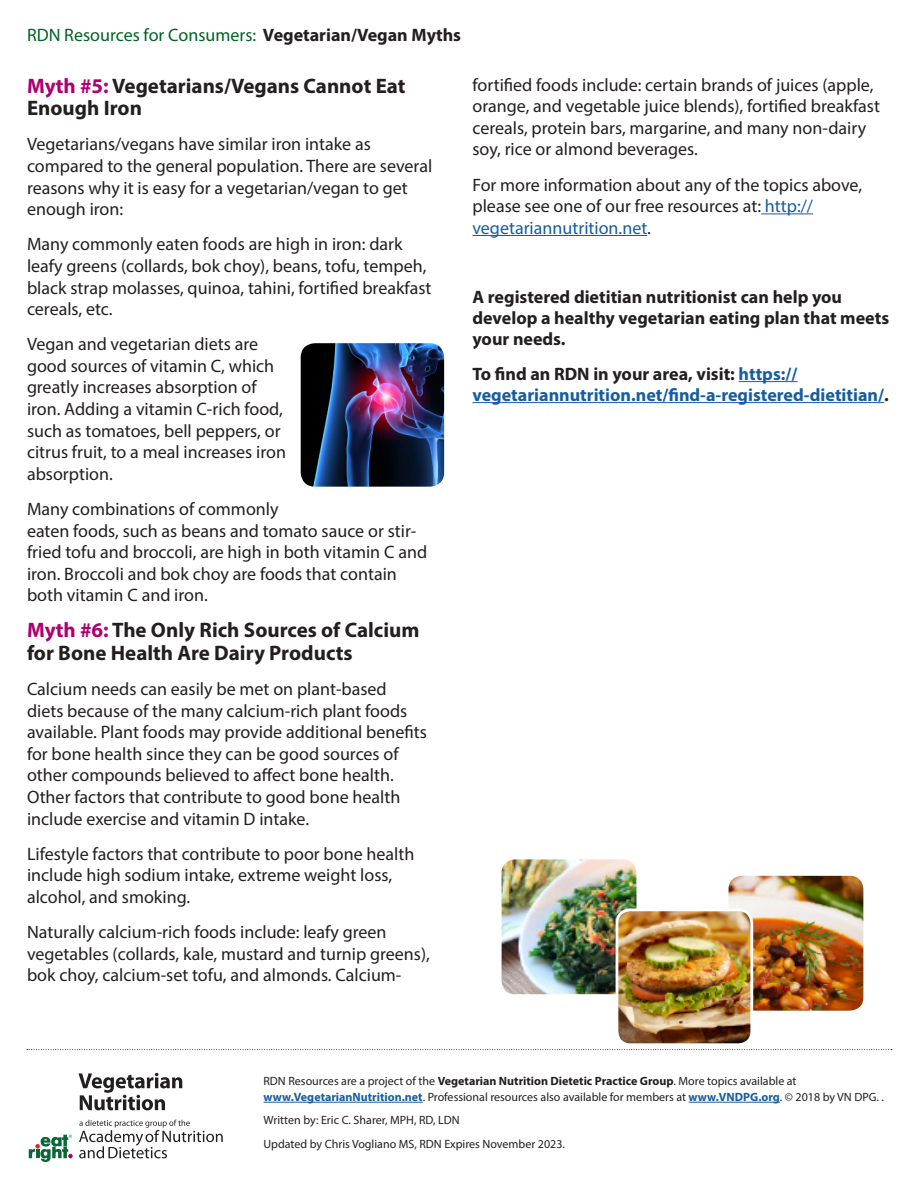
<style>
.page{position:relative;width:918px;height:1188px;background:#fff}
.page>*{position:absolute;margin:0;border:0;box-sizing:border-box;transform-origin:0 0}
.myth_body_p_s{font:700 21px/22.5px "Myriad Pro";color:#231f20}
.myth_body_p_s-2{font:18px/21.6px "Myriad Pro";color:#231f20}
.myth_body_p_s-3{font:700 18px/21px "Myriad Pro";color:#231f20}
.myth_body_p_s-4{font:700 18px/21px "Myriad Pro";color:#175d9e}
.t1{font:18px "Myriad Pro";color:#006224}
.t2{font:12px/16.5px "Myriad Pro";color:#231f20}
.s1{font-weight:700;color:#231f20}
.s2{color:#af016e}
.s3{color:#175d9e}
.s4{color:#231f20}
.s5{font-weight:700}
.s6{font-weight:700;color:#175d9e}
</style>
<div class="page">
<hr style="left:761px;top:213px;width:52px;height:1px;background:#175d9e">
<hr style="left:472px;top:235px;width:175px;height:1px;background:#175d9e">
<hr style="left:739px;top:381px;width:58px;height:1px;background:#175d9e">
<hr style="left:472px;top:402px;width:412px;height:1px;background:#175d9e">
<svg style="left:27px;top:1049px;width:865px;height:1px"></svg>
<img style="left:301px;top:343px;width:143px;height:144px">
<img style="left:729px;top:876px;width:134px;height:135px">
<img style="left:502px;top:859px;width:134px;height:135px">
<img style="left:617px;top:910px;width:135px;height:132px">
<div style="left:616px;top:908px;width:137px;height:138px;border:3px solid #fff;border-radius:13px"></div>
<svg style="left:29px;top:1135px;width:44px;height:27px"></svg>
<svg style="left:79px;top:1120px;width:144px;height:38px"></svg>
<svg style="left:78px;top:1073px;width:104px;height:37px"></svg>
<hr style="left:264px;top:1102px;width:159px;height:1px;background:#175d9e">
<hr style="left:689px;top:1102px;width:91px;height:1px;background:#175d9e">
<p class="t1" style="left:27px;top:23px;width:436px">RDN Resources for Consumers: <span class="s1">Vegetarian/Vegan Myths</span></p>
<p class="myth_body_p_s" style="left:27px;top:74px;width:380px"><span class="s2">Myth #5:</span> Vegetarians/Vegans Cannot Eat<br>Enough Iron</p>
<p class="myth_body_p_s-2" style="left:27px;top:133px;width:407px">Vegetarians/vegans have similar iron intake as compared to the general population. There are several reasons why it is easy for a vegetarian/vegan to get enough iron:</p>
<p class="myth_body_p_s-2" style="left:27px;top:233px;width:406px">Many commonly eaten foods are high in iron: dark leafy greens (collards, bok choy), beans, tofu, tempeh, black strap molasses, quinoa, tahini, fortified breakfast cereals, etc.</p>
<p class="myth_body_p_s-2" style="left:27px;top:333px;width:261px">Vegan and vegetarian diets are good sources of vitamin C, which greatly increases absorption of iron. Adding a vitamin C-rich food, such as tomatoes, bell peppers, or citrus fruit, to a meal increases iron absorption.</p>
<p class="myth_body_p_s-2" style="left:27px;top:498px;width:402px">Many combinations of commonly<br>eaten foods, such as beans and tomato sauce or stir&shy;fried tofu and broccoli, are high in both vitamin C and iron. Broccoli and bok choy are foods that contain both vitamin C and iron.</p>
<p class="myth_body_p_s" style="left:27px;top:618px;width:394px"><span class="s2">Myth #6:</span> The Only Rich Sources of Calcium for Bone Health Are Dairy Products</p>
<p class="myth_body_p_s-2" style="left:27px;top:678px;width:401px">Calcium needs can easily be met on plant-based diets because of the many calcium-rich plant foods available. Plant foods may provide additional benefits for bone health since they can be good sources of other compounds believed to affect bone health.<br>Other factors that contribute to good bone health include exercise and vitamin D intake.</p>
<p class="myth_body_p_s-2" style="left:27px;top:843px;width:389px">Lifestyle factors that contribute to poor bone health include high sodium intake, extreme weight loss, alcohol, and smoking.</p>
<p class="myth_body_p_s-2" style="left:27px;top:921px;width:404px">Naturally calcium-rich foods include: leafy green vegetables (collards, kale, mustard and turnip greens), bok choy, calcium-set tofu, and almonds. Calcium-</p>
<p class="myth_body_p_s-2" style="left:472px;top:73px;width:409px">fortified foods include: certain brands of juices (apple, orange, and vegetable juice blends), fortified breakfast cereals, protein bars, margarine, and many non-dairy soy, rice or almond beverages.</p>
<p class="myth_body_p_s-2" style="left:472px;top:173px;width:391px">For more information about any of the topics above, please see one of our free resources at: <span class="s3">http:// vegetariannutrition.net</span>.</p>
<p class="myth_body_p_s-3" style="left:472px;top:286px;width:418px">A registered dietitian nutritionist can help you develop a healthy vegetarian eating plan that meets your needs.</p>
<p class="myth_body_p_s-4" style="left:472px;top:363px;width:418px"><span class="s4">To find an RDN in your area, visit:</span> https:// vegetariannutrition.net/find-a-registered-dietitian/<span class="s4">.</span></p>
<p class="t2" style="left:264px;top:1072px;width:622px">RDN Resources are a project of the <span class="s5">Vegetarian Nutrition Dietetic Practice Group</span>. More topics available at <span class="s6">www.VegetarianNutrition.net</span>. Professional resources also available for members at <span class="s6">www.VNDPG.org</span>. © 2018 by VN DPG. .</p>
<p class="t2" style="left:264px;top:1112px;width:198px">Written by: Eric C. Sharer, MPH, RD, LDN</p>
<p class="t2" style="left:264px;top:1135px;width:303px">Updated by Chris Vogliano MS, RDN Expires November 2023.</p>
</div>
